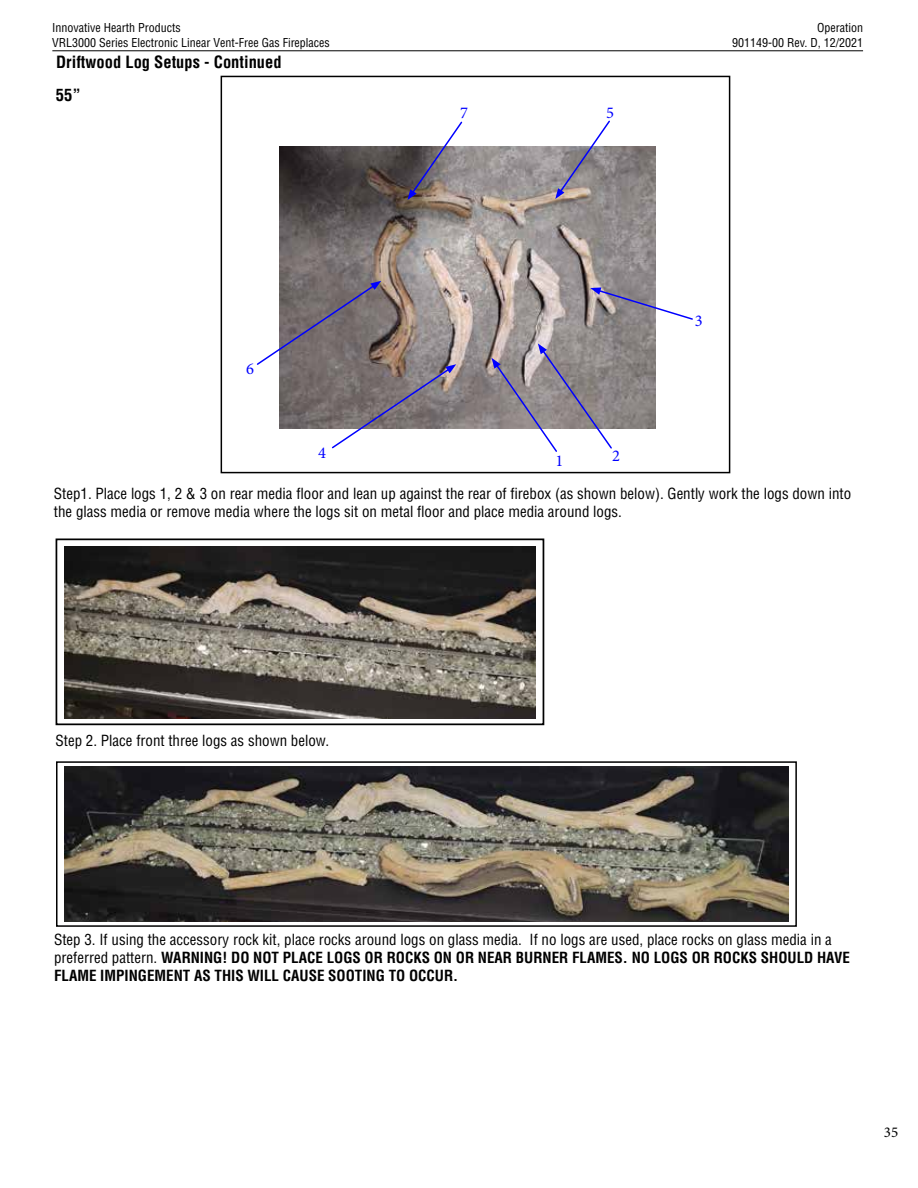
<style>
.page{position:relative;width:918px;height:1188px;background:#fff}
.page>*{position:absolute;margin:0;border:0;box-sizing:border-box;transform-origin:0 0}
.t1{font:700 condensed 16.5px/33.2px "Helvetica";color:#000}
.t2{font:16.5px "Minion Pro";color:#00f}
.t3{font:condensed 15px/18px "Helvetica";color:#000}
.t4{font:15px "Minion Pro";color:#000}
.t5{font:condensed 12px/15px "Helvetica";color:#000;text-align:right}
.s1{font-weight:700}
</style>
<div class="page">
<hr style="left:52px;top:50px;width:811px;height:1px;background:#000">
<div style="left:221px;top:76px;width:509px;height:397px;border:2px solid #000"></div>
<div style="left:56px;top:539px;width:488px;height:186px;border:2px solid #000"></div>
<div style="left:56px;top:761px;width:741px;height:166px;border:2px solid #000"></div>
<img style="left:280px;top:146px;width:376px;height:282px">
<svg style="left:590px;top:287px;width:103px;height:34px"></svg>
<svg style="left:407px;top:121px;width:57px;height:79px"></svg>
<svg style="left:555px;top:120px;width:56px;height:79px"></svg>
<svg style="left:492px;top:343px;width:121px;height:109px"></svg>
<svg style="left:256px;top:281px;width:200px;height:168px"></svg>
<img style="left:64px;top:546px;width:472px;height:172px">
<img style="left:64px;top:766px;width:725px;height:156px">
<p class="t5" style="left:52px;top:20px;width:279px;text-align:left">Innovative Hearth Products<br>VRL3000 Series Electronic Linear Vent-Free Gas Fireplaces</p>
<p class="t1" style="left:56px;top:45px;width:227px">Driftwood Log Setups - Continued<br>55”</p>
<p class="t2" style="left:246px;top:358px;width:9px">6</p>
<p class="t2" style="left:460px;top:102px;width:9px">7</p>
<p class="t2" style="left:606px;top:101px;width:9px">5</p>
<p class="t5" style="left:732px;top:20px;width:132px">Operation<br>901149-00 Rev. D, 12/2021</p>
<p class="t2" style="left:695px;top:310px;width:9px">3</p>
<p class="t2" style="left:318px;top:442px;width:9px">4</p>
<p class="t3" style="left:54px;top:485px;width:799px">Step1. Place logs 1, 2 &amp; 3 on rear media floor and lean up against the rear of firebox (as shown below). Gently work the logs down into the glass media or remove media where the logs sit on metal floor and place media around logs.</p>
<p class="t2" style="left:612px;top:445px;width:9px">2</p>
<p class="t2" style="left:555px;top:450px;width:9px">1</p>
<p class="t3" style="left:56px;top:731px;width:275px">Step 2. Place front three logs as shown below.</p>
<p class="t3" style="left:54px;top:930px;width:797px">Step 3. If using the accessory rock kit, place rocks around logs on glass media. If no logs are used, place rocks on glass media in a preferred pattern. <span class="s1">WARNING! DO NOT PLACE LOGS OR ROCKS ON OR NEAR BURNER FLAMES. NO LOGS OR ROCKS SHOULD HAVE<br>FLAME IMPINGEMENT AS THIS WILL CAUSE SOOTING TO OCCUR.</span></p>
<p class="t4" style="left:884px;top:1122px;width:16px">35</p>
</div>
